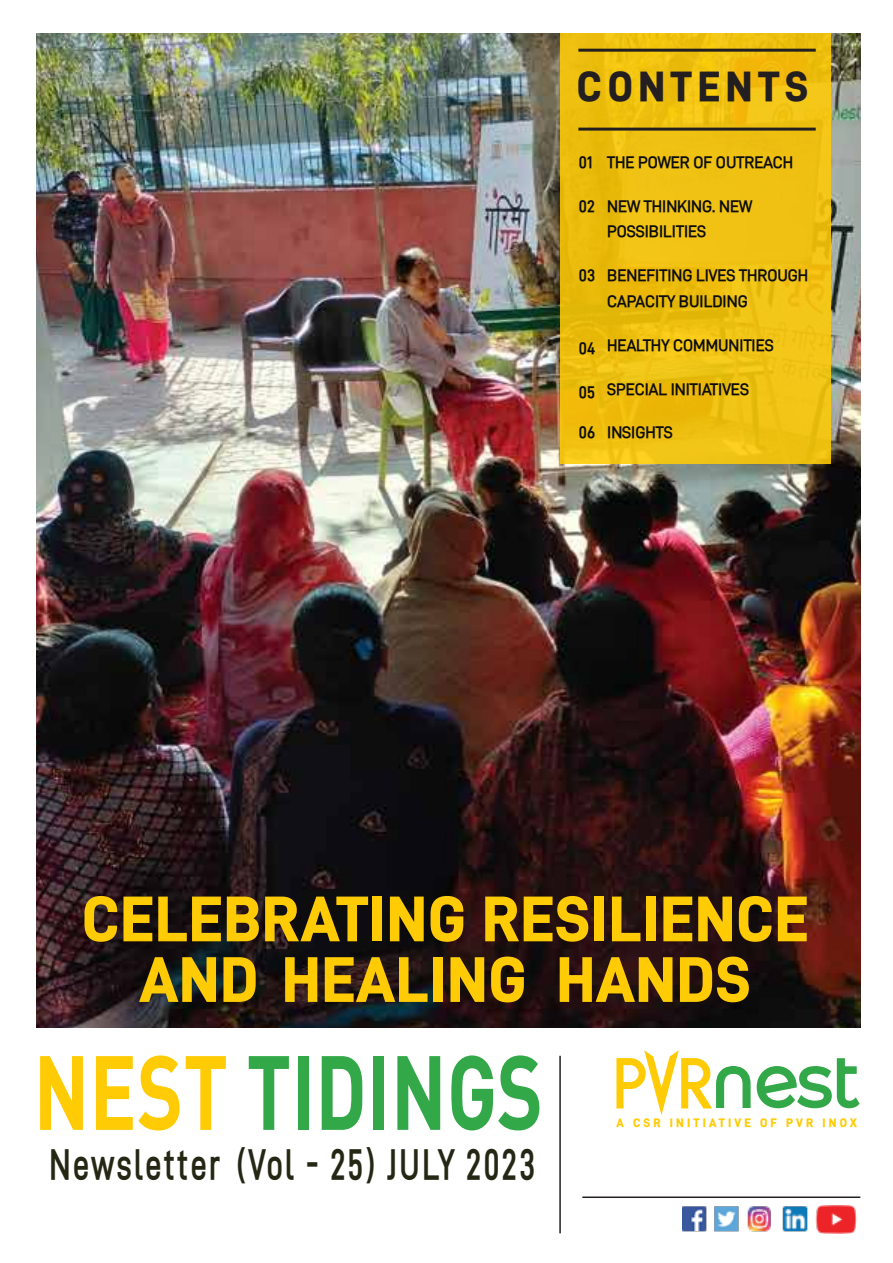
<style>
.page{position:relative;width:893px;height:1263px;background:#fff}
.page>*{position:absolute;margin:0;border:0;box-sizing:border-box;transform-origin:0 0}
.t1{font:700 103.65px "DIN Pro";color:#33a849;scale:.76 1}
.t2{font:63px/60.6px "D DIN PRO Heavy";letter-spacing:.02em;color:#ffcb05;text-align:center}
.t3{font:700 42px "D DIN PRO Semi";letter-spacing:.08em;color:#252714;scale:.76 1}
.t4{font:42px "D DIN PRO Heavy";letter-spacing:.14em;color:#231f20}
.t5{font:700 16.5px/25.8px "D DIN PRO Semi";color:#0d0d0d}
.t6{font:12.3px "D DIN PRO Heavy";letter-spacing:.26em;color:#ffcb05}
.s1{color:#ffcb05}
</style>
<div class="page">
<img style="left:682px;top:1205px;width:175px;height:28px">
<img style="left:37px;top:33px;width:823px;height:994px">
<hr style="left:559px;top:1056px;width:2px;height:177px;background:#231f20">
<hr style="left:582px;top:1196px;width:278px;height:2px;background:#231f20">
<div style="left:560px;top:33px;width:270px;height:431px;background:#efc111"></div>
<hr style="left:578px;top:49px;width:238px;height:3px;background:#231f20">
<hr style="left:578px;top:128px;width:238px;height:3px;background:#231f20">
<svg style="left:616px;top:1050px;width:244px;height:65px"></svg>
<h3 class="t4" style="left:577px;top:63px;width:233px">CONTENTS</h3>
<p class="t5" style="left:579px;top:149px;width:15px">01</p>
<p class="t5" style="left:579px;top:193px;width:17px">02</p>
<p class="t5" style="left:579px;top:262px;width:18px">03</p>
<p class="t5" style="left:579px;top:335px;width:18px">04</p>
<p class="t5" style="left:579px;top:379px;width:18px">05</p>
<p class="t5" style="left:579px;top:420px;width:18px">06</p>
<p class="t5" style="left:607px;top:149px;width:187px">THE POWER OF OUTREACH</p>
<p class="t5" style="left:607px;top:193px;width:146px">NEW THINKING. NEW<br>POSSIBILITIES</p>
<p class="t5" style="left:607px;top:262px;width:203px">BENEFITING LIVES THROUGH<br>CAPACITY BUILDING</p>
<p class="t5" style="left:607px;top:332px;width:168px">HEALTHY COMMUNITIES</p>
<p class="t5" style="left:607px;top:376px;width:143px">SPECIAL INITIATIVES</p>
<p class="t5" style="left:607px;top:419px;width:67px">INSIGHTS</p>
<h2 class="t2" style="left:82px;top:887px;width:728px">CELEBRATING RESILIENCE<br>AND HEALING HANDS</h2>
<h1 class="t1" style="left:34px;top:1022px;width:672px"><span class="s1">NEST</span> TIDINGS</h1>
<h3 class="t3" style="left:49px;top:1141px;width:641px">Newsletter (Vol - 25) JULY 2023</h3>
<p class="t6" style="left:616px;top:1115px;width:242px">A CSR INITIATIVE OF PVR INOX</p>
</div>
